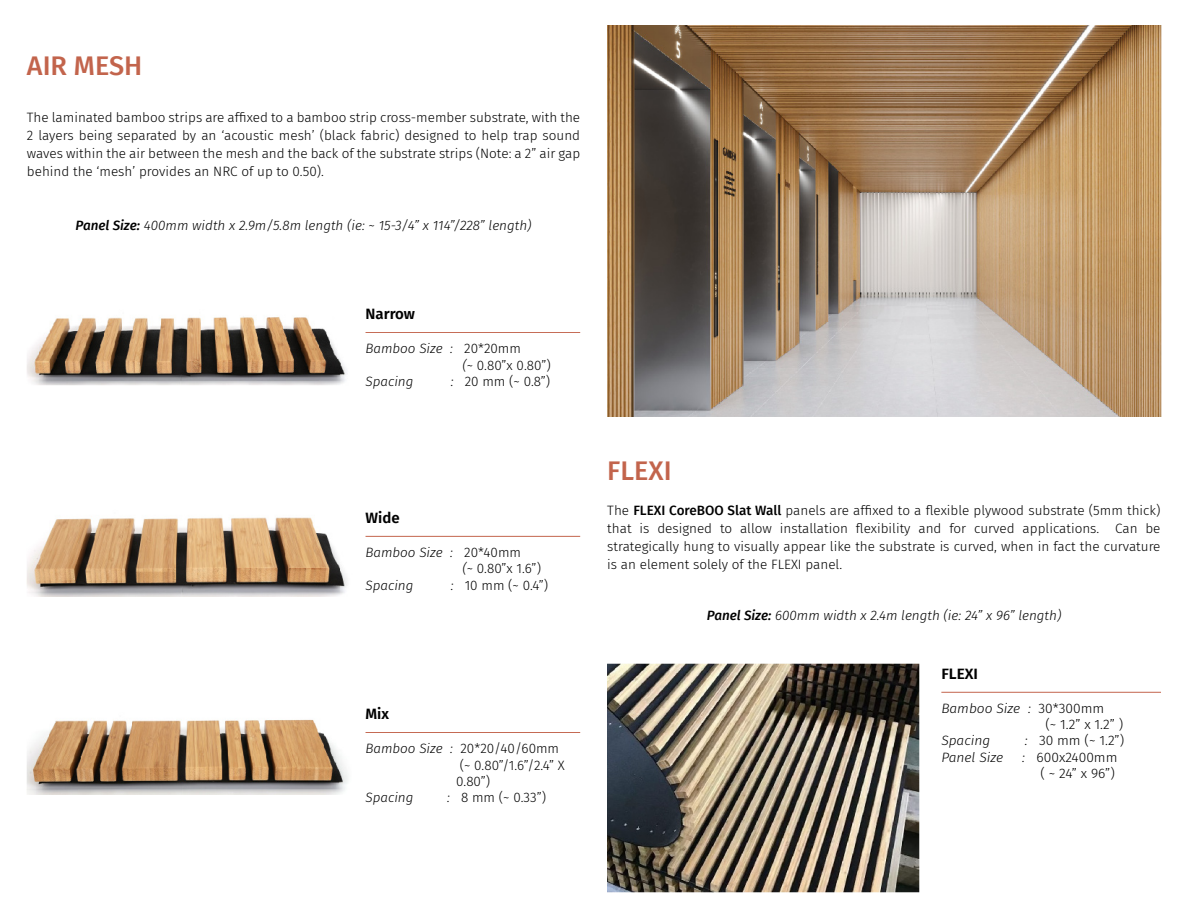
<style>
.page{position:relative;width:1188px;height:918px;background:#fff}
.page>*{position:absolute;margin:0;border:0;box-sizing:border-box;transform-origin:0 0}
.t1{font:500 27px "Fira Sans";color:rgb(188 83 56/.9)}
.t2{font:600 15px "Fira Sans";color:#000}
.t3{font:300 13.5px/18px "Fira Sans";color:#000;text-align:justify}
.t4{font:italic 300 13.5px "Fira Sans";color:#000}
.s1{font-weight:500}
.s2{font-style:normal}
.s3{font-style:italic}
</style>
<div class="page">
<hr style="left:366px;top:332px;width:214px;height:1px;background:#bc5338">
<hr style="left:366px;top:536px;width:214px;height:1px;background:#bc5338">
<hr style="left:366px;top:732px;width:214px;height:1px;background:#bc5338">
<img style="left:27px;top:316px;width:320px;height:69px">
<img style="left:27px;top:517px;width:320px;height:80px">
<img style="left:27px;top:719px;width:321px;height:75px">
<img style="left:608px;top:26px;width:553px;height:391px">
<hr style="left:941px;top:692px;width:220px;height:1px;background:#bc5338">
<img style="left:607px;top:664px;width:312px;height:229px">
<h1 class="t1" style="left:27px;top:44px;width:117px">AIR MESH</h1>
<p class="t3" style="left:27px;top:108px;width:555px">The laminated bamboo strips are affixed to a bamboo strip cross-member substrate, with the 2 layers being separated by an ‘acoustic mesh’ (black fabric) designed to help trap sound waves within the air between the mesh and the back of the substrate strips (Note: a 2” air gap behind the ‘mesh’ provides an NRC of up to 0.50).</p>
<p class="t4" style="left:76px;top:215px;width:457px"><span class="s1">Panel Size:</span> 400mm width x 2.9m/5.8m length (ie: ~ 15-3/4” x 114”/228” length)</p>
<p class="t2" style="left:366px;top:301px;width:51px">Narrow</p>
<p class="t4" style="left:366px;top:339px;width:157px">Bamboo Size : <span class="s2">20*20mm</span></p>
<p class="t3" style="left:462px;top:356px;width:90px"><span class="s3">(</span>~ 0.80”x 0.80”)</p>
<p class="t4" style="left:366px;top:372px;width:49px">Spacing</p>
<p class="t3" style="left:451px;top:372px;width:101px"><span class="s3">:</span> 20 mm (~ 0.8”)</p>
<p class="t2" style="left:366px;top:505px;width:36px">Wide</p>
<p class="t4" style="left:366px;top:543px;width:157px">Bamboo Size : <span class="s2">20*40mm</span></p>
<p class="t3" style="left:462px;top:560px;width:80px"><span class="s3">(</span>~ 0.80”x 1.6”)</p>
<p class="t4" style="left:366px;top:575px;width:49px">Spacing</p>
<p class="t3" style="left:451px;top:576px;width:99px"><span class="s3">:</span> 10 mm (~ 0.4”)</p>
<p class="t2" style="left:366px;top:701px;width:25px">Mix</p>
<p class="t3" style="left:456px;top:740px;width:110px;line-height:16.2px;text-align:left;text-indent:-91px"><span class="s3">Bamboo Size :</span> 20*20/40/60mm (~ 0.80”/1.6”/2.4” X<br>0.80”)</p>
<p class="t4" style="left:366px;top:788px;width:49px">Spacing</p>
<p class="t3" style="left:447px;top:788px;width:101px"><span class="s3">:</span> 8 mm (~ 0.33”)</p>
<h1 class="t1" style="left:607px;top:449px;width:66px">FLEXI</h1>
<p class="t3" style="left:607px;top:501px;width:555px">The <span class="s1">FLEXI CoreBOO Slat Wall</span> panels are affixed to a flexible plywood substrate (5mm thick) that is designed to allow installation flexibility and for curved applications. Can be strategically hung to visually appear like the substrate is curved, when in fact the curvature is an element solely of the FLEXI panel.</p>
<p class="t4" style="left:707px;top:606px;width:356px"><span class="s1">Panel Size:</span> 600mm width x 2.4m length (ie: 24” x 96” length)</p>
<p class="t2" style="left:941px;top:661px;width:38px">FLEXI</p>
<p class="t3" style="left:1045px;top:700px;width:79px;line-height:16.2px;text-indent:-104px"><span class="s3">Bamboo Size :</span> 30*300mm<br>(~ 1.2” x 1.2” )</p>
<p class="t4" style="left:941px;top:731px;width:51px">Spacing</p>
<p class="t3" style="left:1025px;top:732px;width:101px"><span class="s3">:</span> 30 mm (~ 1.2”)</p>
<p class="t4" style="left:941px;top:747px;width:63px">Panel Size</p>
<p class="t3" style="left:1022px;top:749px;width:97px;line-height:16.2px;text-align:right"><span class="s3">:</span> 600x2400mm ( ~ 24” x 96”)</p>
</div>
